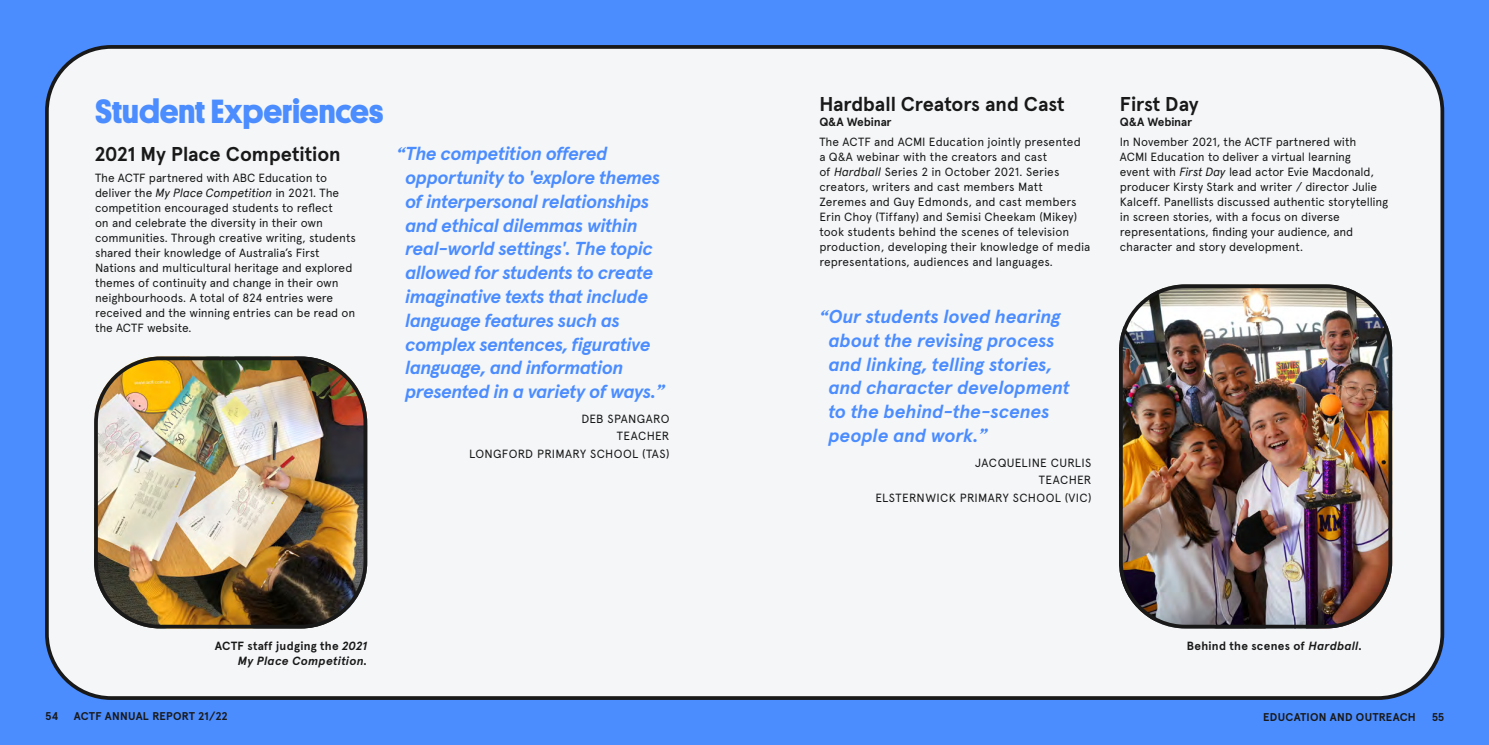
<style>
.page{position:relative;width:1489px;height:745px;background:#fff}
.page>*{position:absolute;margin:0;border:0;box-sizing:border-box;transform-origin:0 0}
._2017_Program_Detail{font:700 33.75px "Platform";color:#4b8cff}
.Headings{font:700 20px "Apercu Pro";color:#191919}
.Quote_-_Blue{font:italic 700 18.75px/23.8px "Apercu Pro";letter-spacing:-.02em;color:#4b8cff}
.Headings-2{font:11.88px/15px "Apercu";letter-spacing:-.005em;color:#191919}
.Quote_-_Main_section{font:11.88px/17.5px "Apercu";letter-spacing:.025em;color:#191919;text-align:right}
.Paragraph_Style_2{font:italic 700 11.88px/15px "Apercu Pro";letter-spacing:.025em;color:#191919;text-align:right}
.Paragraph_Style_2-2{font:700 11.88px "Apercu Pro";letter-spacing:.025em;color:#191919}
.Headings-3{font:700 11.88px "Apercu";letter-spacing:-.01em;color:#191919}
.BTS_Contents_Sub{font:700 11.25px "Apercu Pro";letter-spacing:.02em;color:#191919}
.body{font:700 11.25px "Apercu Pro";color:#191919}
.s1{font-family:"Apercu Pro";font-style:italic}
.s2{font-style:normal}
.s3{font-style:italic}
</style>
<div class="page">
<div style="left:0;top:0;width:1488px;height:744px;background:#4b8cff"></div>
<div style="left:47px;top:47px;width:1395px;height:650px;background:#f4f6f8;border-radius:64px"></div>
<div style="left:45px;top:45px;width:1398px;height:654px;border:4px solid #191919;border-radius:64px"></div>
<img style="left:1123px;top:289px;width:268px;height:339px">
<div style="left:1118px;top:284px;width:273px;height:344px;border:4px solid #191919;border-radius:64px"></div>
<img style="left:94px;top:361px;width:273px;height:267px">
<div style="left:94px;top:356px;width:273px;height:272px;border:4px solid #191919;border-radius:64px"></div>
<p class="_2017_Program_Detail" style="left:95px;top:86px;width:290px">Student Experiences</p>
<p class="Headings" style="left:95px;top:138px;width:247px">2021 My Place Competition</p>
<p class="Headings-2" style="left:95px;top:170px;width:262px">The ACTF partnered with ABC Education to deliver the <span class="s1">My Place Competition</span> in 2021. The competition encouraged students to reflect<br>on and celebrate the diversity in their own communities. Through creative writing, students shared their knowledge of Australia’s First Nations and multicultural heritage and explored themes of continuity and change in their own neighbourhoods. A total of 824 entries were received and the winning entries can be read on the ACTF website.</p>
<p class="Quote_-_Blue" style="left:405px;top:140px;width:261px;text-indent:-9px">“The competition offered opportunity to 'explore themes of interpersonal relationships and ethical dilemmas within real-world settings'. The topic allowed for students to create imaginative texts that include language features such as complex sentences, figurative language, and information presented in a variety of ways.”</p>
<p class="Quote_-_Main_section" style="left:469px;top:409px;width:202px">DEB SPANGARO<br>TEACHER<br>LONGFORD PRIMARY SCHOOL (TAS)</p>
<p class="Headings" style="left:819px;top:88px;width:247px">Hardball Creators and Cast</p>
<p class="Headings-3" style="left:819px;top:114px;width:74px">Q&amp;A Webinar</p>
<p class="Headings-2" style="left:819px;top:134px;width:272px">The ACTF and ACMI Education jointly presented<br>a Q&amp;A webinar with the creators and cast<br>of <span class="s1">Hardball</span> Series 2 in October 2021. Series creators, writers and cast members Matt Zeremes and Guy Edmonds, and cast members Erin Choy (Tiffany) and Semisi Cheekam (Mikey) took students behind the scenes of television production, developing their knowledge of media representations, audiences and languages.</p>
<p class="Quote_-_Blue" style="left:828px;top:303px;width:243px;text-indent:-9px">“Our students loved hearing about the revising process and linking, telling stories, and character development to the behind-the-scenes people and work.”</p>
<p class="Quote_-_Main_section" style="left:875px;top:453px;width:218px">JACQUELINE CURLIS<br>TEACHER<br>ELSTERNWICK PRIMARY SCHOOL (VIC)</p>
<p class="Headings" style="left:1119px;top:88px;width:80px">First Day</p>
<p class="Headings-3" style="left:1119px;top:114px;width:74px">Q&amp;A Webinar</p>
<p class="Headings-2" style="left:1119px;top:134px;width:270px">In November 2021, the ACTF partnered with<br>ACMI Education to deliver a virtual learning<br>event with <span class="s1">First Day</span> lead actor Evie Macdonald, producer Kirsty Stark and writer / director Julie Kalceff. Panellists discussed authentic storytelling in screen stories, with a focus on diverse representations, finding your audience, and character and story development.</p>
<p class="Paragraph_Style_2" style="left:215px;top:637px;width:154px"><span class="s2">ACTF staff judging the</span> 2021<br>My Place Competition.</p>
<p class="Paragraph_Style_2-2" style="left:1186px;top:636px;width:177px">Behind the scenes of <span class="s3">Hardball.</span></p>
<p class="BTS_Contents_Sub" style="left:74px;top:707px;width:155px">ACTF ANNUAL REPORT 21/22</p>
<p class="BTS_Contents_Sub" style="left:46px;top:707px;width:14px">54</p>
<p class="BTS_Contents_Sub" style="left:1263px;top:708px;width:154px">EDUCATION AND OUTREACH</p>
<p class="body" style="left:1431px;top:708px;width:14px">55</p>
</div>
